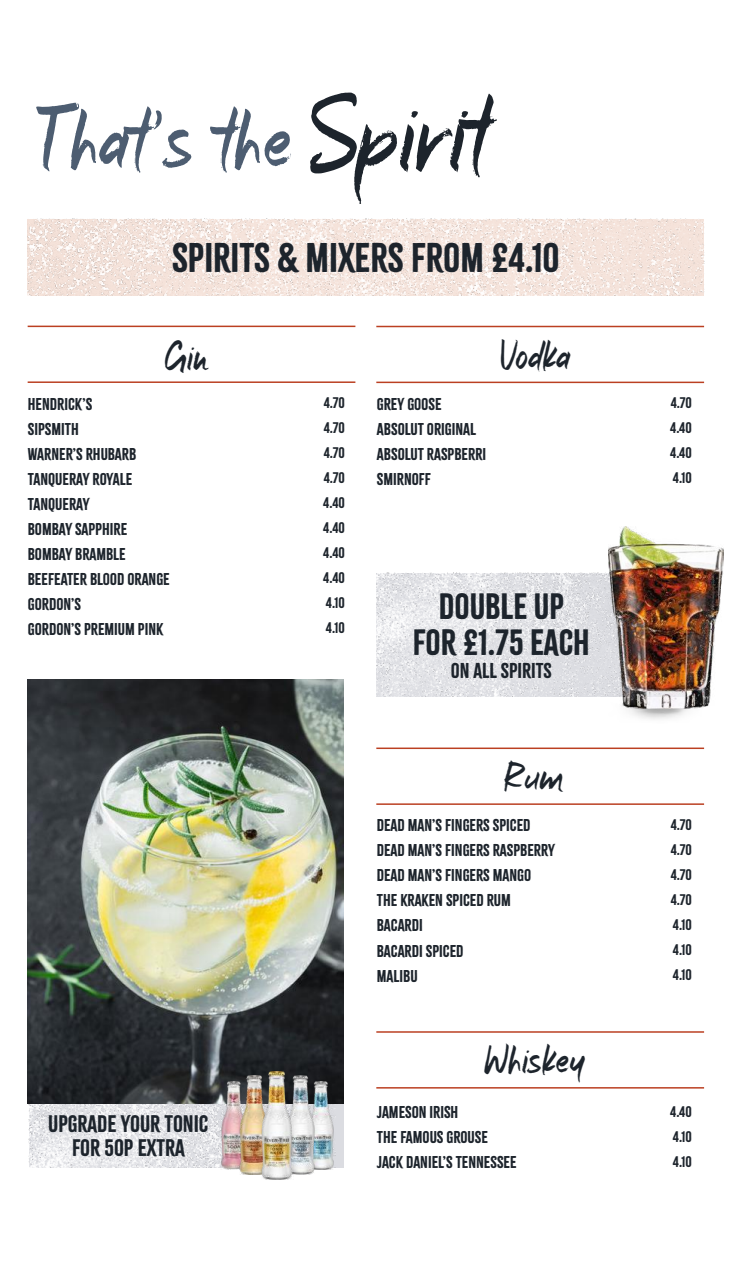
<style>
.page{position:relative;width:736px;height:1263px;background:#fff}
.page>*{position:absolute;margin:0;border:0;box-sizing:border-box;transform-origin:0 0}
.t1{font:91.5px "Marker Mark";letter-spacing:-.01em;color:#4d5d71}
.t2{font:43.5px "Marker Mark";letter-spacing:-.01em;color:#1d242c}
.t3{font:36.3px "Citrus Gothic Solid";color:#1d242c}
.t4{font:32.1px/35.8px "Citrus Gothic Solid";color:#1d242c;text-align:center}
.t5{font:21px/24px "Citrus Gothic Solid";color:#1d242c;text-align:center}
.t6{font:18.9px "Citrus Gothic Solid";color:#1d242c}
.t7{font:15px/25px "Citrus Gothic Solid";color:#1d242c}
.t8{font:13.5px/25px "Citrus Gothic Solid";color:#1d242c;text-align:justify}
.s1{font-size:115.5px;color:#1d242c}
</style>
<div class="page">
<div style="left:29px;top:1104px;width:314px;height:63px;background:#dbdce1"></div>
<img style="left:29px;top:1104px;width:306px;height:63px">
<img style="left:28px;top:219px;width:676px;height:76px">
<hr style="left:28px;top:381px;width:327px;height:2px;background:#bb4022">
<hr style="left:28px;top:326px;width:327px;height:1px;background:#bb4022">
<hr style="left:376px;top:382px;width:328px;height:1px;background:#bb4022">
<hr style="left:376px;top:326px;width:328px;height:1px;background:#bb4022">
<hr style="left:376px;top:803px;width:328px;height:2px;background:#bb4022">
<hr style="left:376px;top:747px;width:328px;height:2px;background:#bb4022">
<hr style="left:376px;top:1031px;width:328px;height:2px;background:#bb4022">
<hr style="left:376px;top:1087px;width:328px;height:1px;background:#bb4022">
<img style="left:376px;top:573px;width:232px;height:124px">
<img style="left:629px;top:708px;width:69px;height:11px">
<img style="left:608px;top:526px;width:115px;height:182px">
<img style="left:28px;top:679px;width:315px;height:425px">
<img style="left:315px;top:1081px;width:19px;height:88px">
<img style="left:221px;top:1081px;width:18px;height:88px">
<img style="left:239px;top:1075px;width:22px;height:99px">
<img style="left:293px;top:1075px;width:22px;height:99px">
<img style="left:261px;top:1071px;width:32px;height:108px">
<h1 class="t1" style="left:30px;top:96px;width:460px">That's the<span class="s1">Spirit</span></h1>
<h3 class="t3" style="left:172px;top:235px;width:389px">SPIRITS &amp; MIXERS FROM £4.10</h3>
<h2 class="t2" style="left:165px;top:336px;width:46px">Gin</h2>
<h2 class="t2" style="left:498px;top:335px;width:75px">Vodka</h2>
<p class="t8" style="left:323px;top:391px;width:23px">4.70<br>4.70<br>4.70<br>4.70<br>4.40<br>4.40<br>4.40<br>4.40<br>4.10<br>4.10</p>
<p class="t8" style="left:670px;top:391px;width:23px">4.70<br>4.40<br>4.40<br>4.10</p>
<p class="t7" style="left:28px;top:391px;width:143px">HENDRICK’S<br>SIPSMITH<br>WARNER’S RHUBARB<br>TANQUERAY ROYALE<br>TANQUERAY<br>BOMBAY SAPPHIRE<br>BOMBAY BRAMBLE<br>BEEFEATER BLOOD ORANGE<br>GORDON’S<br>GORDON’S PREMIUM PINK</p>
<p class="t7" style="left:377px;top:392px;width:111px">GREY GOOSE<br>ABSOLUT ORIGINAL<br>ABSOLUT RASPBERRI<br>SMIRNOFF</p>
<h3 class="t4" style="left:413px;top:589px;width:178px">DOUBLE UP<br>FOR £1.75 EACH</h3>
<p class="t6" style="left:451px;top:659px;width:102px">ON ALL SPIRITS</p>
<h3 class="t5" style="left:48px;top:1112px;width:162px">UPGRADE YOUR TONIC<br>FOR 50P EXTRA</h3>
<h2 class="t2" style="left:503px;top:757px;width:62px">Rum</h2>
<p class="t7" style="left:377px;top:813px;width:180px">DEAD MAN’S FINGERS SPICED<br>DEAD MAN’S FINGERS RASPBERRY<br>DEAD MAN’S FINGERS MANGO<br>THE KRAKEN SPICED RUM<br>BACARDI<br>BACARDI SPICED<br>MALIBU</p>
<h2 class="t2" style="left:483px;top:1039px;width:103px">Whiskey</h2>
<p class="t7" style="left:377px;top:1100px;width:141px">JAMESON IRISH<br>THE FAMOUS GROUSE<br>JACK DANIEL’S TENNESSEE</p>
<p class="t8" style="left:670px;top:812px;width:23px">4.70<br>4.70<br>4.70<br>4.70<br>4.10<br>4.10<br>4.10</p>
<p class="t8" style="left:670px;top:1099px;width:23px">4.40<br>4.10<br>4.10</p>
</div>
